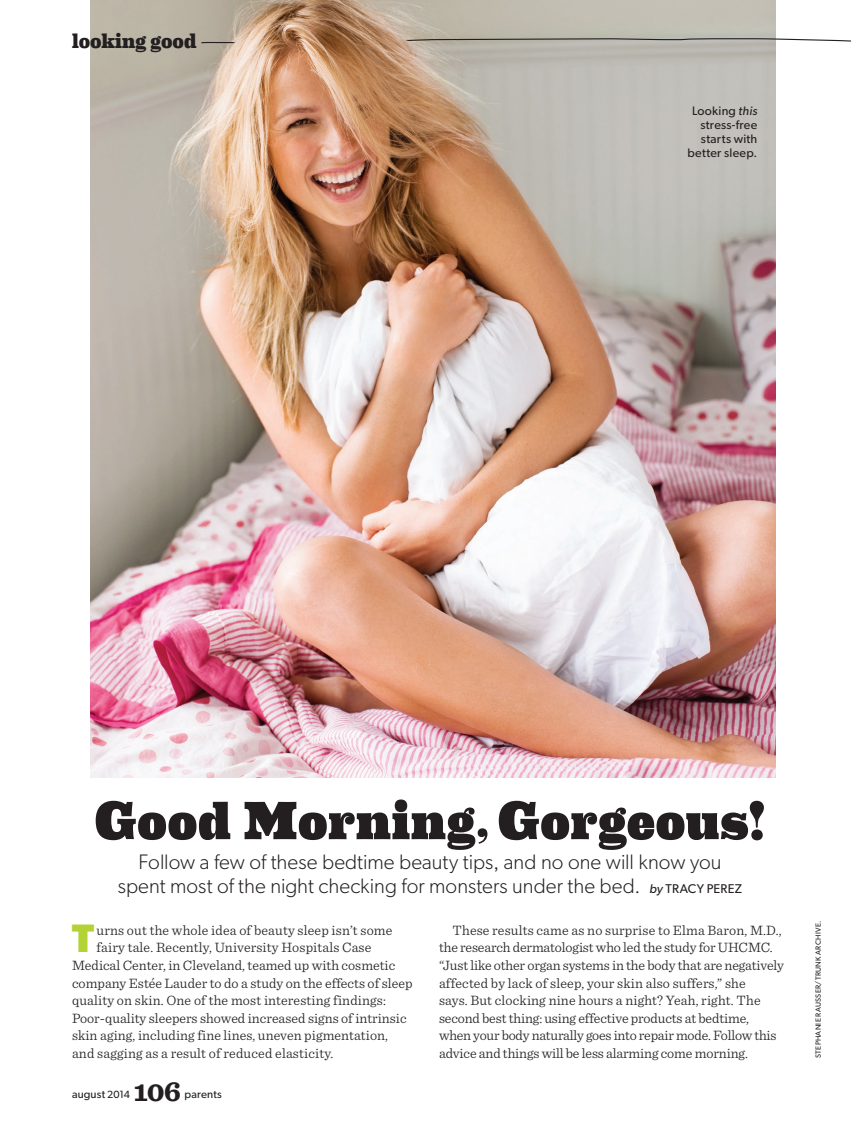
<style>
.page{position:relative;width:851px;height:1134px;background:#fff}
.page>*{position:absolute;margin:0;border:0;box-sizing:border-box;transform-origin:0 0}
.t1{font:900 54px "Eames Century Modern";letter-spacing:.015em;color:#231f20}
.t2{font:700 39.75px "Gibson Par";color:#b3d234}
.t3{font:700 29.25px "Sentinel";color:#231f20}
.t4{font:300 21px/24px "Gibson Par";color:#231f20;text-align:center}
.t5{font:800 21px "Eames Century Modern";letter-spacing:-.005em;color:#231f20}
.t6{font:300 14.25px/17.7px "Sentinel";color:#231f20}
.t7{font:12.3px/14.2px "Gibson Par";letter-spacing:.02em;color:#231f20;text-align:right}
.t8{font:11.25px "Gibson Par";letter-spacing:.01em;color:#231f20}
.t9{font:7.5px "Gibson Par";letter-spacing:.04em;color:#231f20}
.s1{font-style:italic}
.s2{font-weight:400;font-style:italic;font-size:12.75px}
.s3{font-weight:400;font-size:12.75px}
.s4{font-size:10.5px}
</style>
<div class="page">
<img style="left:91px;top:0;width:684px;height:777px">
<svg style="left:200px;top:38px;width:650px;height:7px;background:#aeaca7"></svg>
<img style="left:206px;top:0;width:292px;height:124px">
<h3 class="t5" style="left:72px;top:25px;width:126px">looking good</h3>
<p class="t7" style="left:687px;top:103px;width:71px">Looking <span class="s1">this </span>stress-free starts with better sleep.</p>
<h1 class="t1" style="left:94px;top:779px;width:672px">Good Morning, Gorgeous!</h1>
<h3 class="t4" style="left:118px;top:850px;width:625px">Follow a few of these bedtime beauty tips, and no one will know you spent most of the night checking for monsters under the bed. <span class="s2">by</span> <span class="s3">TRACY PEREZ</span></h3>
<h2 class="t2" style="left:72px;top:915px;width:23px">T</h2>
<p class="t6" style="left:96px;top:920px;width:297px">urns out the whole idea of beauty sleep isn’t some</p>
<p class="t6" style="left:96px;top:938px;width:276px">fairy tale. Recently, University Hospitals Case</p>
<p class="t6" style="left:72px;top:955px;width:325px">Medical Center, in Cleveland, teamed up with cosmetic</p>
<p class="t6" style="left:72px;top:973px;width:342px">company Estée Lauder to do a study on the effects of sleep</p>
<p class="t6" style="left:72px;top:991px;width:315px">quality on skin. One of the most interesting findings:</p>
<p class="t6" style="left:72px;top:1008px;width:336px">Poor-quality sleepers showed increased signs of intrinsic</p>
<p class="t6" style="left:72px;top:1026px;width:317px">skin aging, including fine lines, uneven pigmentation,</p>
<p class="t6" style="left:72px;top:1043px;width:263px">and sagging as a result of reduced elasticity.</p>
<p class="t8" style="left:72px;top:1087px;width:59px">august <span class="s4">2014</span></p>
<h3 class="t3" style="left:134px;top:1068px;width:49px">106</h3>
<p class="t8" style="left:185px;top:1087px;width:39px">parents</p>
<p class="t6" style="left:439px;top:920px;width:346px;text-indent:13px">These results came as no surprise to Elma Baron, M.D., the research dermatologist who led the study for UHCMC. “Just like other organ systems in the body that are negatively affected by lack of sleep, your skin also suffers,” she<br>says. But clocking nine hours a night? Yeah, right. The second best thing: using effective products at bedtime, when your body naturally goes into repair mode. Follow this advice and things will be less alarming come morning.</p>
<p class="t9" style="left:813px;top:1058px;width:139px;rotate:-90deg">STEPHANIE RAUSSER/TRUNK ARCHIVE.</p>
</div>
